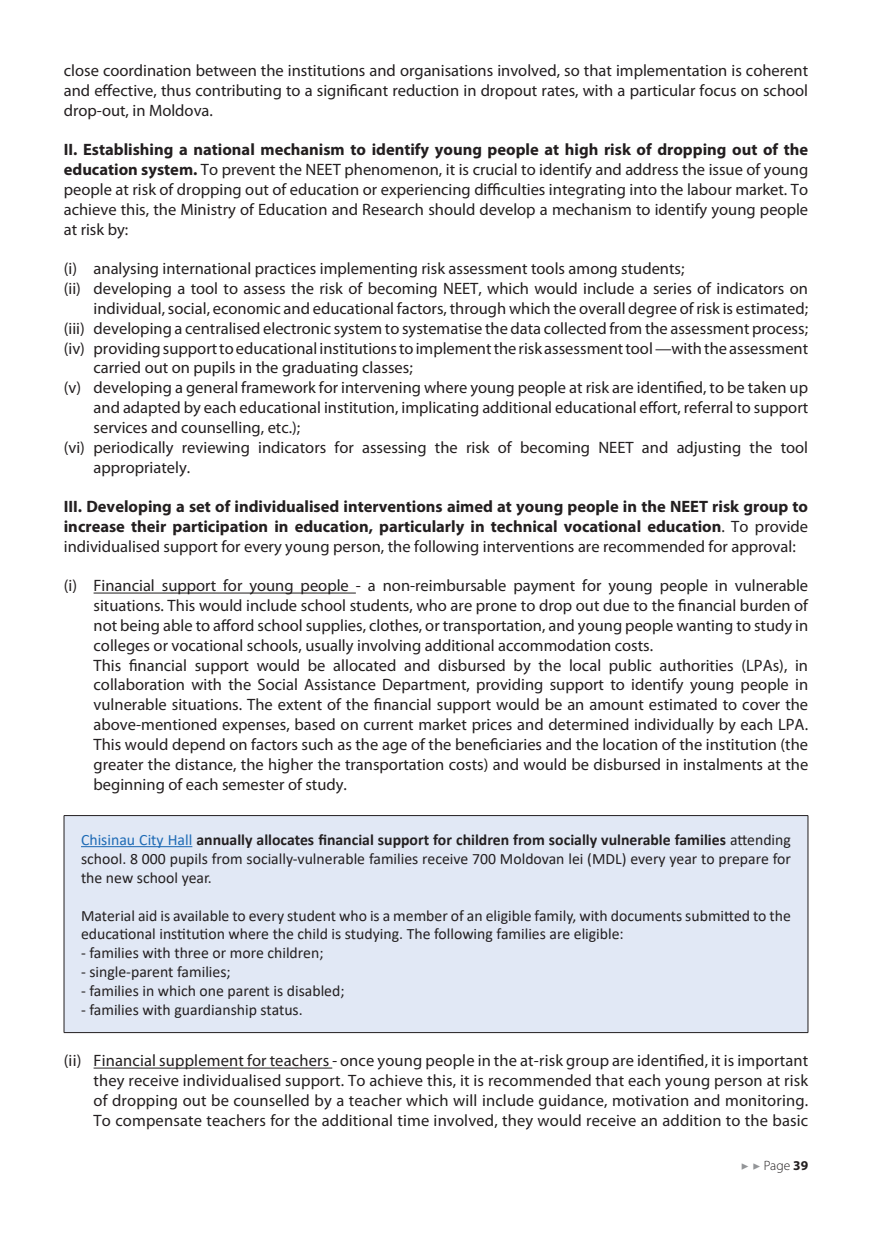
<style>
.page{position:relative;width:872px;height:1234px;background:#fff}
.page>*{position:absolute;margin:0;border:0;box-sizing:border-box;transform-origin:0 0}
.Абзац_списка_List_Pa{font:16.5px/19.8px "Myriad Pro";color:#231f20;text-align:justify}
.Обычный{font:16.5px/19.8px "Myriad Pro";color:#231f20;text-align:justify}
.Обычный-2{font:700 16.5px/19.8px "Myriad Pro";color:#231f20;text-align:justify}
.Обычный-3{font:15.75px/18.9px "Calibri";color:#231f20;text-align:justify}
.t1{font:300 13.5px "Myriad Pro";color:#231f20}
.s1{font-weight:700}
.s2{font-weight:400}
.s3{color:#1d6ab5}
.s4{font-style:italic}
.s5{font-family:"Minion Pro";font-weight:400;color:#939598}
</style>
<div class="page">
<hr style="left:94px;top:592px;width:262px;height:1px;background:#231f20">
<hr style="left:94px;top:1067px;width:238px;height:1px;background:#231f20">
<div style="left:64px;top:815px;width:744px;height:217px;background:#e1e8f5"></div>
<hr style="left:64px;top:815px;width:744px;height:1px;background:#231f20">
<hr style="left:64px;top:815px;width:1px;height:217px;background:#231f20">
<hr style="left:807px;top:815px;width:1px;height:217px;background:#231f20">
<hr style="left:64px;top:1032px;width:744px;height:1px;background:#231f20">
<hr style="left:81px;top:846px;width:111px;height:1px;background:#1d6ab5">
<p class="Обычный" style="left:64px;top:60px;width:746px">close coordination between the institutions and organisations involved, so that implementation is coherent and effective, thus contributing to a significant reduction in dropout rates, with a particular focus on school drop-out, in Moldova.</p>
<p class="Обычный" style="left:64px;top:140px;width:746px"><span class="s1">II. Establishing a national mechanism to identify young people at high risk of dropping out of the education system.</span> To prevent the NEET phenomenon, it is crucial to identify and address the issue of young people at risk of dropping out of education or experiencing difficulties integrating into the labour market. To achieve this, the Ministry of Education and Research should develop a mechanism to identify young people at risk by:</p>
<p class="Абзац_списка_List_Pa" style="left:64px;top:258px;width:622px">(i) analysing international practices implementing risk assessment tools among students;</p>
<p class="Абзац_списка_List_Pa" style="left:64px;top:278px;width:746px;text-align:right">(ii) developing a tool to assess the risk of becoming NEET, which would include a series of indicators on individual, social, economic and educational factors, through which the overall degree of risk is estimated;</p>
<p class="Абзац_списка_List_Pa" style="left:64px;top:318px;width:746px">(iii) developing a centralised electronic system to systematise the data collected from the assessment process;</p>
<p class="Абзац_списка_List_Pa" style="left:94px;top:338px;width:716px;text-indent:-30px">(iv) providing support to educational institutions to implement the risk assessment tool —with the assessment carried out on pupils in the graduating classes;</p>
<p class="Абзац_списка_List_Pa" style="left:94px;top:377px;width:716px;text-indent:-30px">(v) developing a general framework for intervening where young people at risk are identified, to be taken up and adapted by each educational institution, implicating additional educational effort, referral to support services and counselling, etc.);</p>
<p class="Абзац_списка_List_Pa" style="left:94px;top:437px;width:716px;text-indent:-30px">(vi) periodically reviewing indicators for assessing the risk of becoming NEET and adjusting the tool appropriately.</p>
<p class="Обычный-2" style="left:64px;top:496px;width:746px">III. Developing a set of individualised interventions aimed at young people in the NEET risk group to increase their participation in education, particularly in technical vocational education<span class="s2">. To provide individualised support for every young person, the following interventions are recommended for approval:</span></p>
<p class="Абзац_списка_List_Pa" style="left:94px;top:575px;width:716px;text-indent:-30px">(i) Financial support for young people - a non-reimbursable payment for young people in vulnerable situations. This would include school students, who are prone to drop out due to the financial burden of not being able to afford school supplies, clothes, or transportation, and young people wanting to study in colleges or vocational schools, usually involving additional accommodation costs.</p>
<p class="Абзац_списка_List_Pa" style="left:94px;top:654px;width:716px">This financial support would be allocated and disbursed by the local public authorities (LPAs), in collaboration with the Social Assistance Department, providing support to identify young people in vulnerable situations. The extent of the financial support would be an amount estimated to cover the above-mentioned expenses, based on current market prices and determined individually by each LPA.<br>This would depend on factors such as the age of the beneficiaries and the location of the institution (the greater the distance, the higher the transportation costs) and would be disbursed in instalments at the beginning of each semester of study.</p>
<p class="Обычный-3" style="left:81px;top:829px;width:711px"><span class="s3">Chisinau City Hall</span> <span class="s1">annually allocates financial support for children from socially vulnerable families</span> attending school. 8 000 pupils from socially-vulnerable families receive 700 Moldovan lei (MDL) every year to prepare for the new school year.</p>
<p class="Обычный-3" style="left:81px;top:905px;width:711px">Material aid is available to every student who is a member of an eligible family, with documents submitted to the educational institution where the child is studying. The following families are eligible:</p>
<p class="Обычный-3" style="left:81px;top:943px;width:244px">- families with three or more children;</p>
<p class="Обычный-3" style="left:81px;top:961px;width:151px">- single-parent families;</p>
<p class="Обычный-3" style="left:81px;top:980px;width:265px">- families in which one parent is disabled;</p>
<p class="Обычный-3" style="left:81px;top:999px;width:223px">- families with guardianship status.</p>
<p class="Абзац_списка_List_Pa" style="left:94px;top:1050px;width:716px;text-indent:-30px">(ii) Financial supplement for teachers <span class="s4">-</span> once young people in the at-risk group are identified, it is important they receive individualised support. To achieve this, it is recommended that each young person at risk of dropping out be counselled by a teacher which will include guidance, motivation and monitoring.<br>To compensate teachers for the additional time involved, they would receive an addition to the basic</p>
<p class="t1" style="left:741px;top:1157px;width:69px"><span class="s5">▶ ▶</span> Page <span class="s1">39</span></p>
</div>
